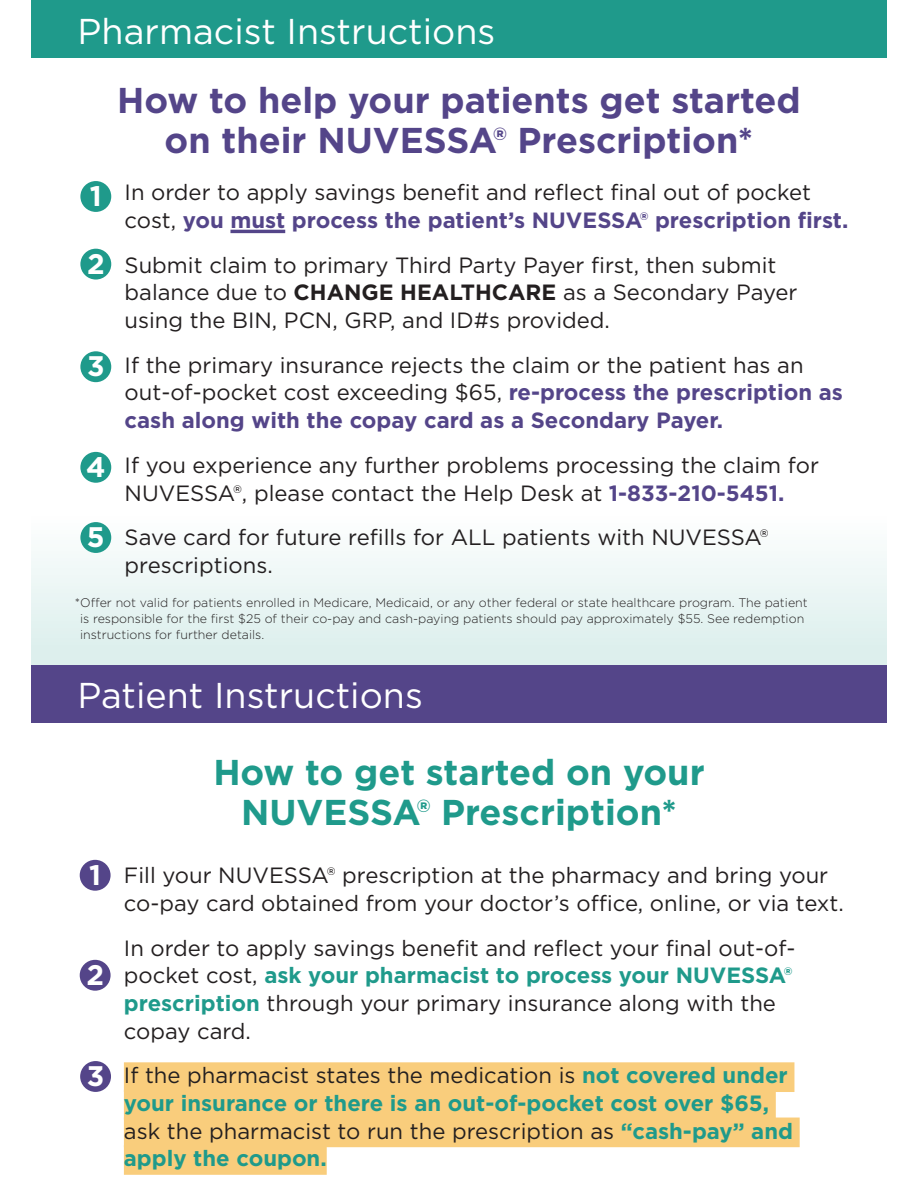
<style>
.page{position:relative;width:918px;height:1188px;background:#fff}
.page>*{position:absolute;margin:0;border:0;box-sizing:border-box;transform-origin:0 0}
.t1{font:700 35.85px/40px "Gotham";color:#544589;text-align:center}
.t2{font:700 35.85px/40px "Gotham";color:#1f9a8b;text-align:center}
.t3{font:35.85px "Gotham";color:#fff}
.t4{font:700 28.35px "Gotham";color:#fff}
.t5{font:22.05px/27.6px "Gotham";color:#231f20}
.t6{font:700 22.05px/27.6px "Gotham";color:#1f9a8b}
.t7{font:300 12.45px/15.9px "Gotham";color:#231f20}
.s1{font-weight:700;color:#544589}
.s2{font-weight:700}
.s3{font-weight:700;color:#1f9a8b}
.s4{font-weight:400;color:#231f20}
</style>
<div class="page">
<div style="left:31px;top:430px;width:856px;height:235px;background:linear-gradient(to bottom,#fff,#def0ed)"></div>
<div style="left:31px;top:1px;width:856px;height:57px;background:#1f9a8b"></div>
<div style="left:31px;top:665px;width:856px;height:58px;background:#544589"></div>
<div style="left:80px;top:860px;width:31px;height:31px;background:#544589;border-radius:50%"></div>
<div style="left:80px;top:960px;width:31px;height:31px;background:#544589;border-radius:50%"></div>
<div style="left:80px;top:1061px;width:31px;height:31px;background:#544589;border-radius:50%"></div>
<div style="left:124px;top:1062px;width:670px;height:30px;background:#f9cd7c"></div>
<div style="left:124px;top:1090px;width:652px;height:30px;background:#f9cd7c"></div>
<div style="left:124px;top:1118px;width:676px;height:29px;background:#f9cd7c"></div>
<div style="left:124px;top:1145px;width:203px;height:30px;background:#f9cd7c"></div>
<hr style="left:230px;top:230px;width:55px;height:3px;background:#544589">
<div style="left:80px;top:181px;width:31px;height:31px;background:#1f9a8b;border-radius:50%"></div>
<div style="left:80px;top:249px;width:31px;height:31px;background:#1f9a8b;border-radius:50%"></div>
<div style="left:80px;top:351px;width:31px;height:31px;background:#1f9a8b;border-radius:50%"></div>
<div style="left:80px;top:452px;width:31px;height:31px;background:#1f9a8b;border-radius:50%"></div>
<div style="left:80px;top:522px;width:31px;height:31px;background:#1f9a8b;border-radius:50%"></div>
<h1 class="t3" style="left:78px;top:8px;width:419px">Pharmacist Instructions</h1>
<p class="t4" style="left:90px;top:177px;width:13px">1</p>
<p class="t4" style="left:87px;top:245px;width:19px">2</p>
<p class="t4" style="left:87px;top:348px;width:19px">3</p>
<p class="t4" style="left:86px;top:448px;width:21px">4</p>
<p class="t4" style="left:87px;top:518px;width:19px">5</p>
<h1 class="t1" style="left:117px;top:80px;width:685px">How to help your patients get started on their NUVESSA® Prescription*</h1>
<p class="t5" style="left:125px;top:178px;width:725px">In order to apply savings benefit and reflect final out of pocket cost, <span class="s1">you must process the patient’s NUVESSA® prescription first.</span></p>
<p class="t5" style="left:125px;top:251px;width:674px">Submit claim to primary Third Party Payer first, then submit balance due to <span class="s2">CHANGE HEALTHCARE</span> as a Secondary Payer using the BIN, PCN, GRP, and ID#s provided.</p>
<p class="t5" style="left:125px;top:351px;width:720px">If the primary insurance rejects the claim or the patient has an out-of-pocket cost exceeding $65, <span class="s1">re-process the prescription as cash along with the copay card as a Secondary Payer.</span></p>
<p class="t5" style="left:125px;top:451px;width:696px">If you experience any further problems processing the claim for<br>NUVESSA®, please contact the Help Desk at <span class="s1">1-833-210-5451.</span></p>
<p class="t5" style="left:125px;top:523px;width:646px">Save card for future refills for ALL patients with NUVESSA® prescriptions.</p>
<p class="t7" style="left:80px;top:595px;width:729px;text-indent:-5px">*Offer not valid for patients enrolled in Medicare, Medicaid, or any other federal or state healthcare program. The patient is responsible for the first $25 of their co-pay and cash-paying patients should pay approximately $55. See redemption instructions for further details.</p>
<h1 class="t3" style="left:77px;top:673px;width:347px">Patient Instructions</h1>
<p class="t4" style="left:89px;top:856px;width:13px">1</p>
<p class="t4" style="left:86px;top:956px;width:19px">2</p>
<p class="t4" style="left:87px;top:1057px;width:19px">3</p>
<h1 class="t2" style="left:213px;top:752px;width:493px">How to get started on your<br>NUVESSA® Prescription*</h1>
<p class="t5" style="left:124px;top:861px;width:722px">Fill your NUVESSA® prescription at the pharmacy and bring your co-pay card obtained from your doctor’s office, online, or via text.</p>
<p class="t5" style="left:124px;top:934px;width:673px">In order to apply savings benefit and reflect your final out-of&shy;pocket cost, <span class="s3">ask your pharmacist to process your NUVESSA® prescription</span> through your primary insurance along with the copay card.</p>
<p class="t6" style="left:124px;top:1062px;width:671px"><span class="s4">If the pharmacist states the medication is</span> not covered under your insurance or there is an out-of-pocket cost over $65, <span class="s4">ask the pharmacist to run the prescription as</span> “cash-pay” and apply the coupon.</p>
</div>
